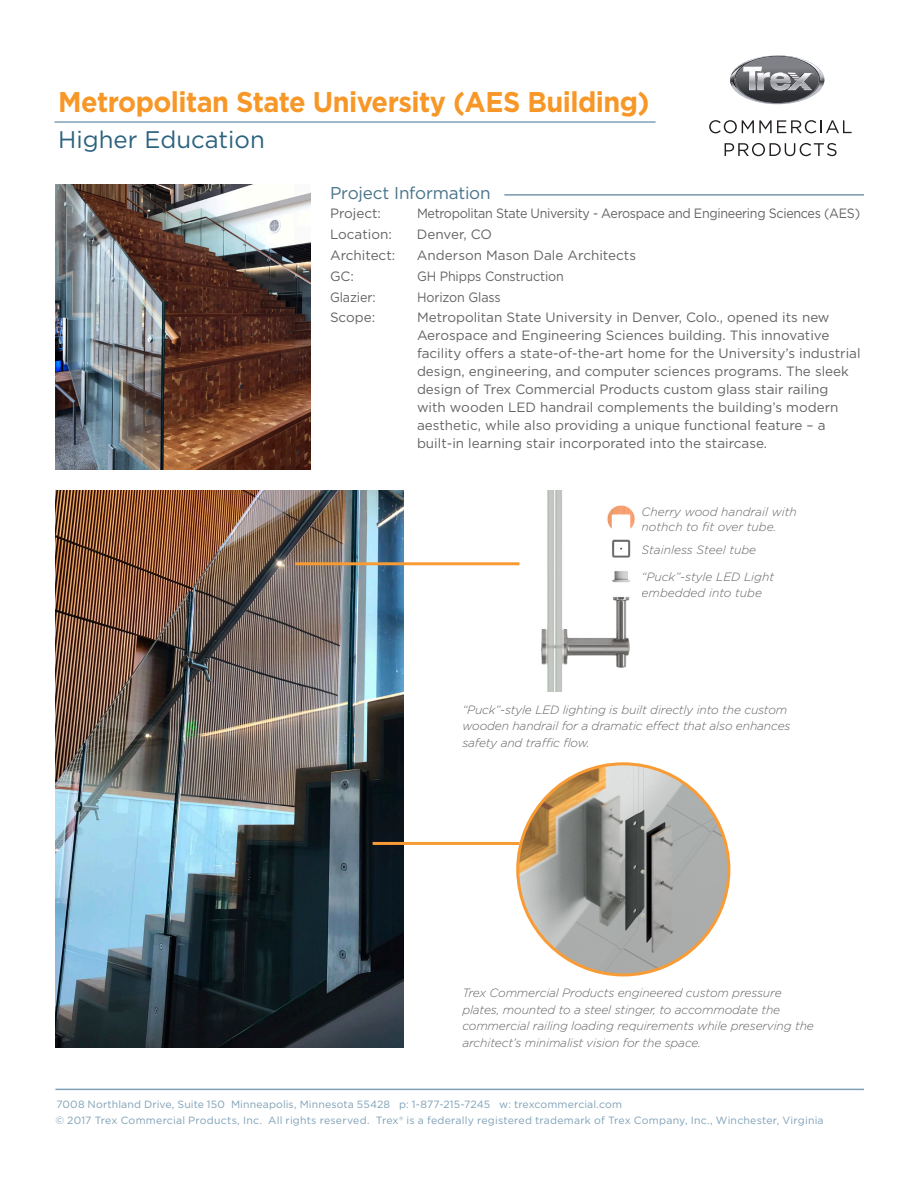
<style>
.page{position:relative;width:918px;height:1188px;background:#fff}
.page>*{position:absolute;margin:0;border:0;box-sizing:border-box;transform-origin:0 0}
.t1{font:700 28.5px "Gotham";letter-spacing:-.02em;color:#f79727;scale:.95 1}
.t2{font:24px "Gotham";color:#2c627e}
.Cover___Version{font:17.1px "Gotham";letter-spacing:-.015em;color:#49748a}
.t3{font:13.5px/18px "Gotham";color:#646464}
.t4{font:13.5px "Gotham";letter-spacing:-.025em;color:#646464;scale:.93 1}
.t5{font:13.5px "Gotham";color:#646464;scale:.93 1}
.t6{font:italic 300 12px/16.5px "Gotham";letter-spacing:-.01em;color:#646464}
.t7{font:10.5px/16.6px "Gotham";letter-spacing:.015em;color:#7ea1b7}
</style>
<div class="page">
<svg style="left:709px;top:120px;width:143px;height:13px"></svg>
<svg style="left:725px;top:143px;width:112px;height:13px"></svg>
<svg style="left:730px;top:56px;width:95px;height:48px"></svg>
<hr style="left:55px;top:121px;width:601px;height:2px;background:#7ea1b7">
<hr style="left:55px;top:1089px;width:809px;height:1px;background:#7ea1b7">
<img style="left:55px;top:490px;width:349px;height:558px">
<img style="left:55px;top:185px;width:255px;height:285px">
<img style="left:541px;top:490px;width:94px;height:201px">
<img style="left:518px;top:764px;width:211px;height:210px">
<hr style="left:373px;top:842px;width:147px;height:3px;background:#f89b35">
<hr style="left:295px;top:562px;width:225px;height:3px;background:#f89b35">
<hr style="left:504px;top:194px;width:360px;height:2px;background:#7898ac">
<p class="t1" style="left:58px;top:83px;width:624px">Metropolitan State University (AES Building)</p>
<p class="t2" style="left:58px;top:124px;width:208px">Higher Education</p>
<p class="Cover___Version" style="left:330px;top:182px;width:162px">Project Information</p>
<p class="t3" style="left:330px;top:204px;width:53px">Project:</p>
<p class="t4" style="left:417px;top:205px;width:478px">Metropolitan State University - Aerospace and Engineering Sciences (AES)</p>
<p class="t3" style="left:330px;top:225px;width:63px">Location:</p>
<p class="t3" style="left:417px;top:225px;width:76px">Denver, CO</p>
<p class="t3" style="left:330px;top:246px;width:67px">Architect:</p>
<p class="t3" style="left:417px;top:246px;width:221px">Anderson Mason Dale Architects</p>
<p class="t3" style="left:330px;top:267px;width:25px">GC:</p>
<p class="t5" style="left:417px;top:268px;width:160px">GH Phipps Construction</p>
<p class="t5" style="left:330px;top:289px;width:50px">Glazier:</p>
<p class="t5" style="left:417px;top:289px;width:92px">Horizon Glass</p>
<p class="t3" style="left:330px;top:308px;width:47px">Scope:</p>
<p class="t3" style="left:417px;top:308px;width:445px">Metropolitan State University in Denver, Colo., opened its new Aerospace and Engineering Sciences building. This innovative facility offers a state-of-the-art home for the University’s industrial design, engineering, and computer sciences programs. The sleek design of Trex Commercial Products custom glass stair railing with wooden LED handrail complements the building’s modern aesthetic, while also providing a unique functional feature – a built-in learning stair incorporated into the staircase.</p>
<p class="t6" style="left:642px;top:504px;width:157px;line-height:15px">Cherry wood handrail with nothch to fit over tube.</p>
<p class="t6" style="left:642px;top:542px;width:116px">Stainless Steel tube</p>
<p class="t6" style="left:642px;top:568px;width:134px">“Puck”-style LED Light embedded into tube</p>
<p class="t6" style="left:462px;top:701px;width:330px">“Puck”-style LED lighting is built directly into the custom wooden handrail for a dramatic effect that also enhances safety and traffic flow.</p>
<p class="t6" style="left:462px;top:984px;width:353px">Trex Commercial Products engineered custom pressure plates, mounted to a steel stinger, to accommodate the commercial railing loading requirements while preserving the architect’s minimalist vision for the space.</p>
<p class="t7" style="left:55px;top:1096px;width:770px">7008 Northland Drive, Suite 150 Minneapolis, Minnesota 55428 p: 1-877-215-7245 w: trexcommercial.com<br>© 2017 Trex Commercial Products, Inc. All rights reserved. Trex® is a federally registered trademark of Trex Company, Inc., Winchester, Virginia</p>
</div>
